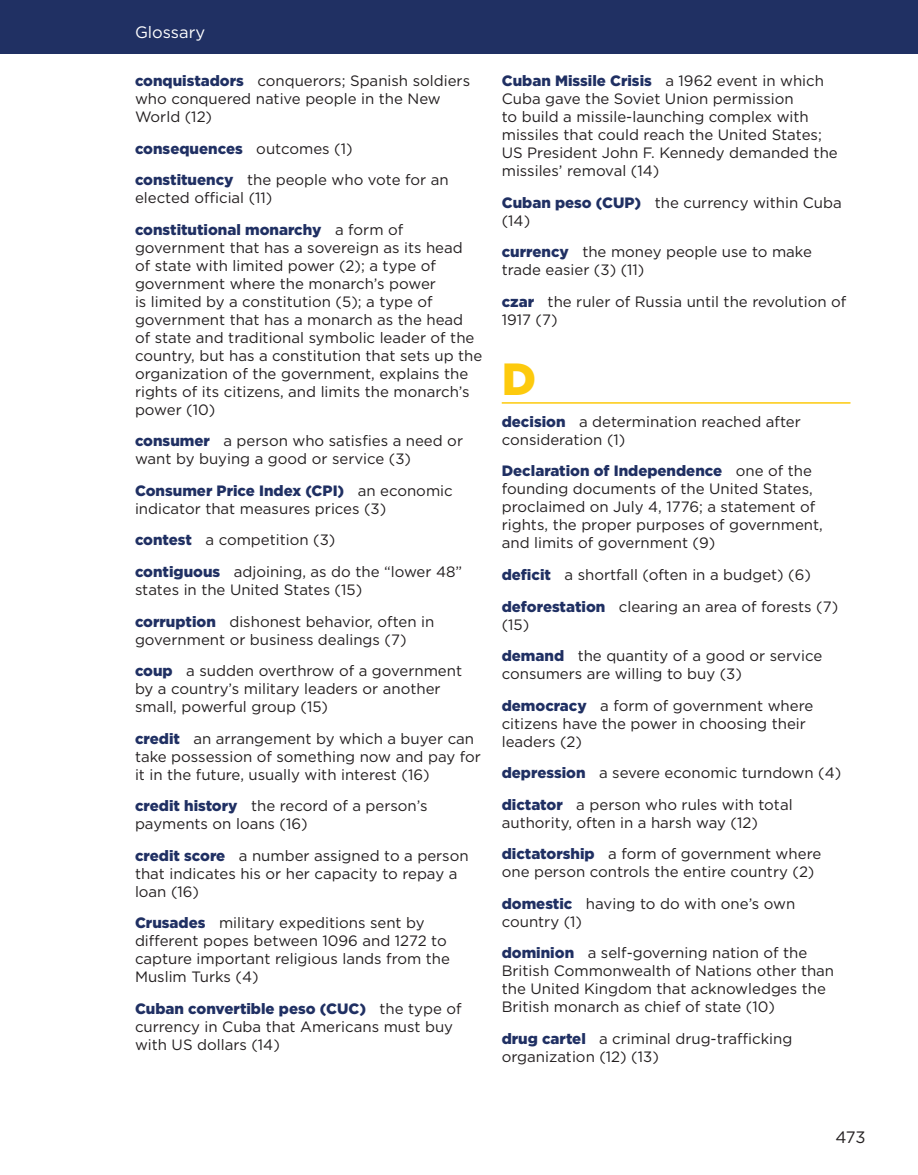
<style>
.page{position:relative;width:918px;height:1175px;background:#fff}
.page>*{position:absolute;margin:0;border:0;box-sizing:border-box;transform-origin:0 0}
.Glossary_-_LETTER{font:900 45px "Gotham";color:#fdca0d}
.t1{font:16.5px "Gotham";color:#fff}
.t2{font:16.5px "Gotham";color:#231f20}
.Body_-_Glossary{font:15px/18px "Gotham";color:#231f20}
.Body_-_Glossary-2{font:900 15px "Gotham";color:#203063}
.s1{font-weight:900;color:#203063}
.s2{font-weight:400;color:#231f20}
</style>
<div class="page">
<hr style="left:502px;top:402px;width:348px;height:1px;background:#fdca0d">
<div style="left:0;top:0;width:918px;height:54px;background:#203063"></div>
<p class="t1" style="left:135px;top:22px;width:72px">Glossary</p>
<p class="Body_-_Glossary" style="left:135px;top:72px;width:337px"><span class="s1">conquistadors</span> conquerors; Spanish soldiers who conquered native people in the New<br>World (12)</p>
<p class="Body_-_Glossary-2" style="left:135px;top:138px;width:219px">consequences <span class="s2">outcomes (1)</span></p>
<p class="Body_-_Glossary" style="left:135px;top:171px;width:315px"><span class="s1">constituency</span> the people who vote for an elected official (11)</p>
<p class="Body_-_Glossary" style="left:135px;top:220px;width:349px"><span class="s1">constitutional monarchy</span> a form of government that has a sovereign as its head<br>of state with limited power (2); a type of government where the monarch’s power<br>is limited by a constitution (5); a type of government that has a monarch as the head<br>of state and traditional symbolic leader of the country, but has a constitution that sets up the organization of the government, explains the rights of its citizens, and limits the monarch’s power (10)</p>
<p class="Body_-_Glossary" style="left:135px;top:432px;width:330px"><span class="s1">consumer</span> a person who satisfies a need or want by buying a good or service (3)</p>
<p class="Body_-_Glossary" style="left:135px;top:481px;width:319px"><span class="s1">Consumer Price Index (CPI)</span> an economic indicator that measures prices (3)</p>
<p class="Body_-_Glossary" style="left:135px;top:531px;width:202px"><span class="s1">contest</span> a competition (3)</p>
<p class="Body_-_Glossary" style="left:135px;top:562px;width:329px"><span class="s1">contiguous</span> adjoining, as do the “lower 48” states in the United States (15)</p>
<p class="Body_-_Glossary" style="left:135px;top:612px;width:301px"><span class="s1">corruption</span> dishonest behavior, often in government or business dealings (7)</p>
<p class="Body_-_Glossary" style="left:135px;top:661px;width:329px"><span class="s1">coup</span> a sudden overthrow of a government by a country’s military leaders or another small, powerful group (15)</p>
<p class="Body_-_Glossary" style="left:135px;top:729px;width:347px"><span class="s1">credit</span> an arrangement by which a buyer can take possession of something now and pay for it in the future, usually with interest (16)</p>
<p class="Body_-_Glossary" style="left:135px;top:796px;width:294px"><span class="s1">credit history</span> the record of a person’s payments on loans (16)</p>
<p class="Body_-_Glossary" style="left:135px;top:846px;width:335px"><span class="s1">credit score</span> a number assigned to a person that indicates his or her capacity to repay a loan (16)</p>
<p class="Body_-_Glossary" style="left:135px;top:913px;width:317px"><span class="s1">Crusades</span> military expeditions sent by different popes between 1096 and 1272 to capture important religious lands from the Muslim Turks (4)</p>
<p class="Body_-_Glossary" style="left:135px;top:999px;width:328px"><span class="s1">Cuban convertible peso (CUC)</span> the type of currency in Cuba that Americans must buy with US dollars (14)</p>
<p class="Body_-_Glossary" style="left:502px;top:72px;width:338px"><span class="s1">Cuban Missile Crisis</span> a 1962 event in which Cuba gave the Soviet Union permission<br>to build a missile-launching complex with missiles that could reach the United States; US President John F. Kennedy demanded the missiles’ removal (14)</p>
<p class="Body_-_Glossary" style="left:502px;top:193px;width:342px"><span class="s1">Cuban peso (CUP)</span> the currency within Cuba (14)</p>
<p class="Body_-_Glossary" style="left:502px;top:243px;width:312px"><span class="s1">currency</span> the money people use to make trade easier (3) (11)</p>
<p class="Body_-_Glossary" style="left:502px;top:292px;width:346px"><span class="s1">czar</span> the ruler of Russia until the revolution of<br>1917 (7)</p>
<p class="Glossary_-_LETTER" style="left:502px;top:348px;width:36px">D</p>
<p class="Body_-_Glossary" style="left:502px;top:412px;width:301px"><span class="s1">decision</span> a determination reached after consideration (1)</p>
<p class="Body_-_Glossary" style="left:502px;top:462px;width:323px"><span class="s1">Declaration of Independence</span> one of the founding documents of the United States, proclaimed on July 4, 1776; a statement of rights, the proper purposes of government, and limits of government (9)</p>
<p class="Body_-_Glossary" style="left:502px;top:565px;width:311px"><span class="s1">deficit</span> a shortfall (often in a budget) (6)</p>
<p class="Body_-_Glossary" style="left:502px;top:597px;width:338px"><span class="s1">deforestation</span> clearing an area of forests (7) (15)</p>
<p class="Body_-_Glossary" style="left:502px;top:646px;width:322px"><span class="s1">demand</span> the quantity of a good or service consumers are willing to buy (3)</p>
<p class="Body_-_Glossary" style="left:502px;top:696px;width:313px"><span class="s1">democracy</span> a form of government where citizens have the power in choosing their leaders (2)</p>
<p class="Body_-_Glossary" style="left:502px;top:763px;width:341px"><span class="s1">depression</span> a severe economic turndown (4)</p>
<p class="Body_-_Glossary" style="left:502px;top:795px;width:292px"><span class="s1">dictator</span> a person who rules with total authority, often in a harsh way (12)</p>
<p class="Body_-_Glossary" style="left:502px;top:844px;width:321px"><span class="s1">dictatorship</span> a form of government where one person controls the entire country (2)</p>
<p class="Body_-_Glossary" style="left:502px;top:894px;width:295px"><span class="s1">domestic</span> having to do with one’s own country (1)</p>
<p class="Body_-_Glossary" style="left:502px;top:943px;width:334px"><span class="s1">dominion</span> a self-governing nation of the British Commonwealth of Nations other than the United Kingdom that acknowledges the British monarch as chief of state (10)</p>
<p class="Body_-_Glossary" style="left:502px;top:1029px;width:292px"><span class="s1">drug cartel</span> a criminal drug-trafficking organization (12) (13)</p>
<p class="t2" style="left:835px;top:1126px;width:32px">473</p>
</div>
